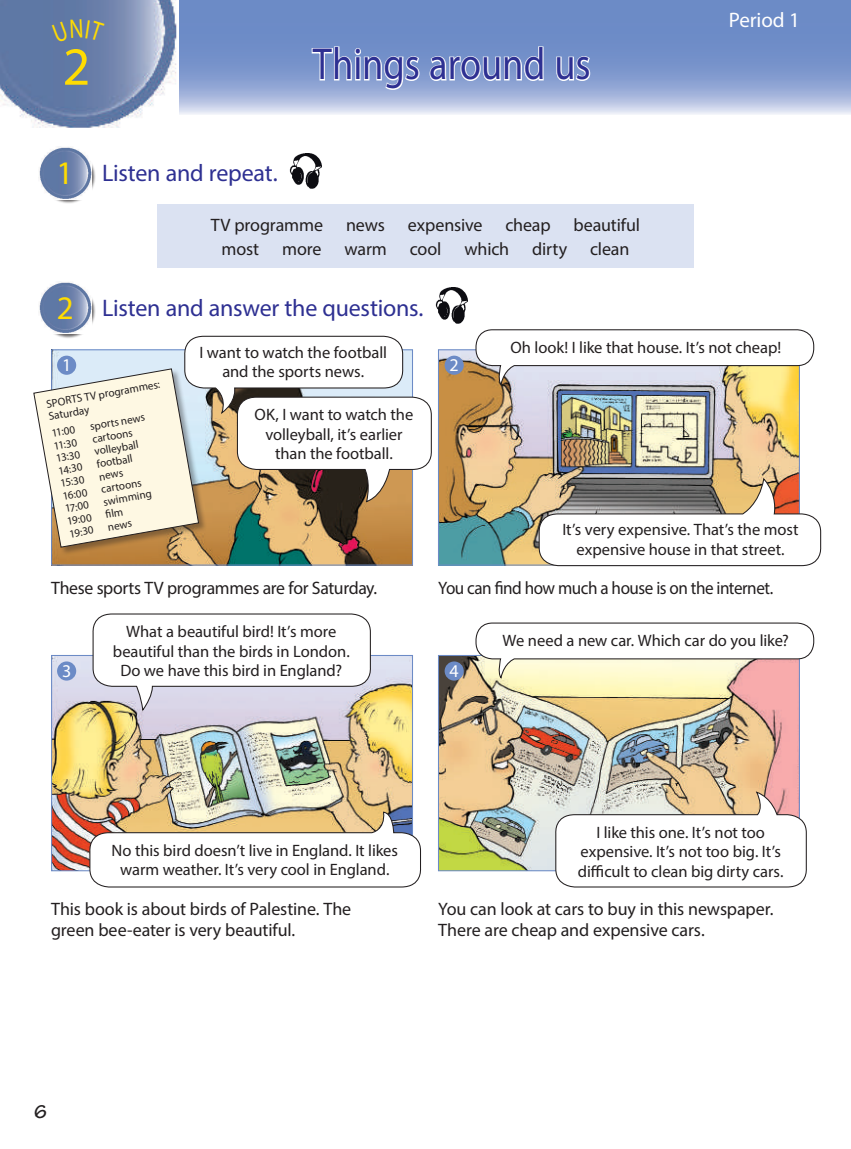
<style>
.page{position:relative;width:851px;height:1149px;background:#fff}
.page>*{position:absolute;margin:0;border:0;box-sizing:border-box;transform-origin:0 0}
.t1{font:54px "Myriad Pro";color:#ffdc01}
.t2{font:45px "Myriad Pro";color:#2e3092;scale:.85 1}
.t3{font:33px "Myriad Pro";color:#ffdc01}
.t4{font:24px "Myriad Pro";letter-spacing:-.01em;color:#2e3092}
.t5{font:21px "Myriad Pro";letter-spacing:-.005em;color:#fff}
.t6{font:700 19.5px "Tekton Pro";color:#231f20}
.t7{font:18px/21px "Myriad Pro";letter-spacing:-.01em;color:#231f20}
.t8{font:18px "Myriad Pro";letter-spacing:-.01em;color:#231f20;scale:.95 1}
.t9{font:18px "Myriad Pro";color:#fff}
.t10{font:16.5px/19.5px "Myriad Pro";letter-spacing:-.005em;color:#231f20;text-align:center}
.t11{font:11.25px/12.8px "Myriad Pro";color:#231f20}
</style>
<div class="page">
<svg style="left:179px;top:0;width:671px;height:115px;background:#839ccf"></svg>
<img style="left:0;top:0;width:177px;height:128px">
<div style="left:157px;top:204px;width:536px;height:64px;background:#dbe2f2"></div>
<img style="left:53px;top:548px;width:358px;height:15px">
<img style="left:53px;top:656px;width:358px;height:213px">
<img style="left:440px;top:351px;width:357px;height:212px">
<img style="left:440px;top:656px;width:357px;height:213px">
<div style="left:57px;top:661px;width:19px;height:19px;background:#6c8bc6;border-radius:50%"></div>
<div style="left:444px;top:355px;width:19px;height:19px;background:#6c8bc6;border-radius:50%"></div>
<div style="left:444px;top:661px;width:19px;height:19px;background:#6c8bc6;border-radius:50%"></div>
<svg style="left:90px;top:613px;width:283px;height:99px"></svg>
<svg style="left:87px;top:810px;width:335px;height:77px"></svg>
<svg style="left:536px;top:476px;width:286px;height:90px"></svg>
<svg style="left:310px;top:45px;width:43px;height:37px"></svg>
<div style="left:355px;top:57px;width:5px;height:23px;border:2px solid #fff"></div>
<div style="left:354px;top:48px;width:7px;height:7px;border:2px solid #fff;border-radius:50%"></div>
<svg style="left:362px;top:55px;width:58px;height:36px"></svg>
<svg style="left:428px;top:45px;width:117px;height:70px;background:#aabade"></svg>
<svg style="left:555px;top:55px;width:36px;height:27px"></svg>
<img style="left:289px;top:153px;width:33px;height:35px">
<img style="left:435px;top:288px;width:32px;height:35px">
<div style="left:41px;top:149px;width:55px;height:55px;background:#231f20;opacity:.68"></div>
<img style="left:39px;top:146px;width:52px;height:53px">
<div style="left:41px;top:284px;width:55px;height:54px;background:#231f20;opacity:.68"></div>
<img style="left:39px;top:281px;width:52px;height:52px">
<div style="left:33px;top:368px;width:174px;height:188px;background:#231f20;opacity:.4"></div>
<svg style="left:33px;top:335px;width:399px;height:213px"></svg>
<svg style="left:475px;top:622px;width:339px;height:57px"></svg>
<svg style="left:475px;top:329px;width:339px;height:57px"></svg>
<svg style="left:553px;top:790px;width:254px;height:97px"></svg>
<svg style="left:52px;top:19px;width:53px;height:23px"></svg>
<h1 class="t1" style="left:63px;top:33px;width:29px">2</h1>
<h2 class="t2" style="left:313px;top:37px;width:328px">Things around us</h2>
<p class="t5" style="left:728px;top:7px;width:73px">Period 1</p>
<h3 class="t3" style="left:56px;top:153px;width:18px">1</h3>
<h3 class="t4" style="left:102px;top:158px;width:177px">Listen and repeat.</h3>
<p class="t7" style="left:211px;top:214px;width:114px">TV programme</p>
<p class="t7" style="left:346px;top:214px;width:40px">news</p>
<p class="t7" style="left:408px;top:214px;width:76px">expensive</p>
<p class="t7" style="left:505px;top:214px;width:47px">cheap</p>
<p class="t7" style="left:573px;top:214px;width:68px">beautiful</p>
<p class="t7" style="left:221px;top:238px;width:39px">most</p>
<p class="t7" style="left:282px;top:238px;width:41px">more</p>
<p class="t7" style="left:344px;top:238px;width:44px">warm</p>
<p class="t7" style="left:410px;top:238px;width:33px">cool</p>
<p class="t7" style="left:464px;top:238px;width:46px">which</p>
<p class="t7" style="left:532px;top:238px;width:37px">dirty</p>
<p class="t7" style="left:590px;top:238px;width:41px">clean</p>
<h3 class="t3" style="left:57px;top:287px;width:18px">2</h3>
<h3 class="t4" style="left:102px;top:293px;width:323px">Listen and answer the questions.</h3>
<p class="t9" style="left:62px;top:354px;width:11px">1</p>
<p class="t10" style="left:199px;top:342px;width:189px">I want to watch the football and the sports news.</p>
<p class="t9" style="left:449px;top:354px;width:11px">2</p>
<p class="t10" style="left:510px;top:337px;width:272px">Oh look! I like that house. It’s not cheap!</p>
<p class="t11" style="left:45px;top:397px;width:117px;rotate:-10deg">SPORTS TV programmes:<br>Saturday</p>
<p class="t11" style="left:51px;top:427px;width:25px;rotate:-10deg">11:00</p>
<p class="t11" style="left:89px;top:420px;width:57px;rotate:-10deg">sports news</p>
<p class="t11" style="left:53px;top:439px;width:25px;rotate:-10deg">11:30</p>
<p class="t11" style="left:91px;top:432px;width:42px;rotate:-10deg">cartoons</p>
<p class="t11" style="left:93px;top:445px;width:46px;rotate:-10deg">volleyball</p>
<p class="t11" style="left:55px;top:452px;width:26px;rotate:-10deg">13:30</p>
<p class="t11" style="left:96px;top:457px;width:38px;rotate:-10deg">football</p>
<p class="t11" style="left:57px;top:464px;width:26px;rotate:-10deg">14:30</p>
<p class="t11" style="left:98px;top:470px;width:26px;rotate:-10deg">news</p>
<p class="t11" style="left:59px;top:477px;width:26px;rotate:-10deg">15:30</p>
<p class="t11" style="left:100px;top:483px;width:42px;rotate:-10deg">cartoons</p>
<p class="t11" style="left:62px;top:489px;width:26px;rotate:-10deg">16:00</p>
<p class="t11" style="left:102px;top:495px;width:50px;rotate:-10deg">swimming</p>
<p class="t11" style="left:64px;top:502px;width:26px;rotate:-10deg">17:00</p>
<p class="t11" style="left:66px;top:514px;width:26px;rotate:-10deg">19:00</p>
<p class="t11" style="left:104px;top:508px;width:19px;rotate:-10deg">film</p>
<p class="t11" style="left:68px;top:527px;width:26px;rotate:-10deg">19:30</p>
<p class="t11" style="left:107px;top:520px;width:26px;rotate:-10deg">news</p>
<p class="t10" style="left:254px;top:404px;width:160px">OK, I want to watch the volleyball, it’s earlier than the football.</p>
<p class="t10" style="left:562px;top:519px;width:238px">It’s very expensive. That’s the most expensive house in that street.</p>
<p class="t7" style="left:51px;top:576px;width:327px">These sports TV programmes are for Saturday.</p>
<p class="t8" style="left:438px;top:576px;width:354px">You can find how much a house is on the internet.</p>
<p class="t9" style="left:62px;top:659px;width:11px">3</p>
<p class="t10" style="left:113px;top:621px;width:238px">What a beautiful bird! It’s more beautiful than the birds in London.<br>Do we have this bird in England?</p>
<p class="t9" style="left:449px;top:659px;width:11px">4</p>
<p class="t10" style="left:502px;top:630px;width:288px">We need a new car. Which car do you like?</p>
<p class="t10" style="left:112px;top:839px;width:288px">No this bird doesn’t live in England. It likes warm weather. It’s very cool in England.</p>
<p class="t10" style="left:578px;top:821px;width:207px">I like this one. It’s not too expensive. It’s not too big. It’s difficult to clean big dirty cars.</p>
<p class="t7" style="left:51px;top:898px;width:302px">This book is about birds of Palestine. The green bee-eater is very beautiful.</p>
<p class="t7" style="left:438px;top:898px;width:337px">You can look at cars to buy in this newspaper.<br>There are cheap and expensive cars.</p>
<p class="t6" style="left:34px;top:1099px;width:14px">6</p>
</div>
